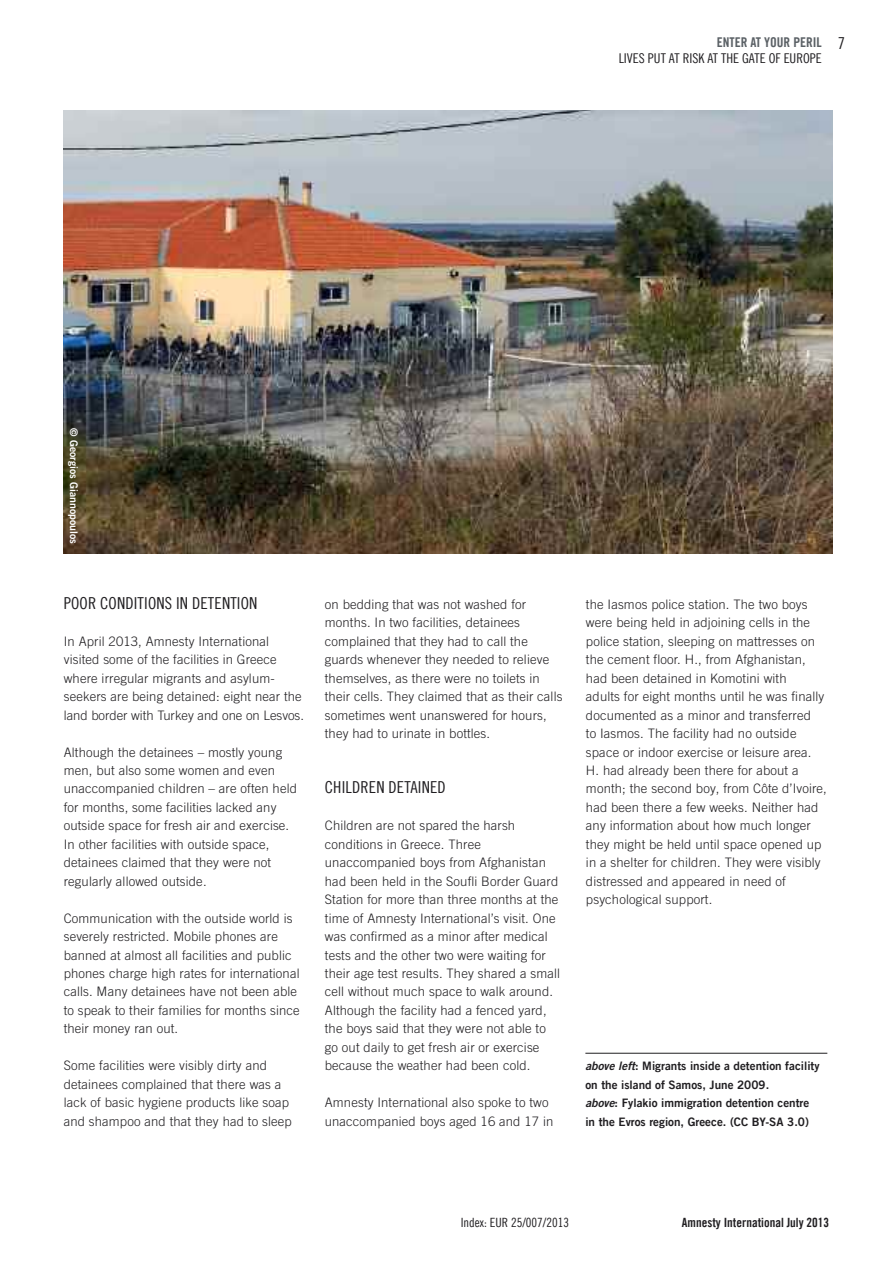
<style>
.page{position:relative;width:893px;height:1263px;background:#fff}
.page>*{position:absolute;margin:0;border:0;box-sizing:border-box;transform-origin:0 0}
.t1{font:16.5px "Amnesty Trade Gothic Cn 18";letter-spacing:.01em;color:#201e21}
.t2{font:13.5px "Amnesty Trade Gothic Cn 18";color:#201e21}
.t3{font:13.5px "Amnesty Trade Gothic Bd Cn 20";color:#5a6065}
.t4{font:300 13.05px/18.5px "Amnesty Trade Gothic";letter-spacing:.01em;color:#201e21}
.t5{font:12.75px "Amnesty Trade Gothic Bd Cn 20";color:#201e21}
.t6{font:12.75px "Amnesty Trade Gothic Cn 18";color:#201e21}
.t7{font:11.7px/18.5px "Amnesty Trade Gothic Bd 2";color:#201e21}
.t8{font:10.5px "Amnesty Trade Gothic Bd 2";color:#fff}
.s1{font-family:"Amnesty Trade Gothic Bd 2 Obl"}
</style>
<div class="page">
<hr style="left:585px;top:1053px;width:242px;height:1px;background:#201e21">
<img style="left:64px;top:111px;width:768px;height:442px">
<p class="t3" style="left:717px;top:34px;width:107px">ENTER AT YOUR PERIL</p>
<p class="t2" style="left:619px;top:50px;width:205px">LIVES PUT AT RISK AT THE GATE OF EUROPE</p>
<p class="t1" style="left:838px;top:33px;width:9px">7</p>
<p class="t8" style="left:80px;top:428px;width:117px;rotate:90deg">© Georgios Giannopoulos</p>
<p class="t1" style="left:64px;top:593px;width:195px">POOR CONDITIONS IN DETENTION</p>
<p class="t4" style="left:64px;top:632px;width:242px">In April 2013, Amnesty International visited some of the facilities in Greece where irregular migrants and asylum&shy;seekers are being detained: eight near the land border with Turkey and one on Lesvos.</p>
<p class="t4" style="left:64px;top:742px;width:235px">Although the detainees – mostly young men, but also some women and even unaccompanied children – are often held for months, some facilities lacked any outside space for fresh air and exercise.<br>In other facilities with outside space, detainees claimed that they were not regularly allowed outside.</p>
<p class="t4" style="left:64px;top:908px;width:237px">Communication with the outside world is severely restricted. Mobile phones are banned at almost all facilities and public phones charge high rates for international calls. Many detainees have not been able to speak to their families for months since their money ran out.</p>
<p class="t4" style="left:64px;top:1056px;width:230px">Some facilities were visibly dirty and detainees complained that there was a lack of basic hygiene products like soap and shampoo and that they had to sleep</p>
<p class="t4" style="left:325px;top:595px;width:239px">on bedding that was not washed for months. In two facilities, detainees complained that they had to call the guards whenever they needed to relieve themselves, as there were no toilets in their cells. They claimed that as their calls sometimes went unanswered for hours, they had to urinate in bottles.</p>
<p class="t1" style="left:325px;top:777px;width:122px">CHILDREN DETAINED</p>
<p class="t4" style="left:325px;top:816px;width:237px">Children are not spared the harsh conditions in Greece. Three unaccompanied boys from Afghanistan had been held in the Soufli Border Guard Station for more than three months at the time of Amnesty International’s visit. One was confirmed as a minor after medical tests and the other two were waiting for their age test results. They shared a small cell without much space to walk around.<br>Although the facility had a fenced yard, the boys said that they were not able to go out daily to get fresh air or exercise because the weather had been cold.</p>
<p class="t4" style="left:325px;top:1093px;width:230px">Amnesty International also spoke to two unaccompanied boys aged 16 and 17 in</p>
<p class="t4" style="left:586px;top:595px;width:242px">the Iasmos police station. The two boys were being held in adjoining cells in the police station, sleeping on mattresses on the cement floor. H., from Afghanistan, had been detained in Komotini with<br>adults for eight months until he was finally documented as a minor and transferred<br>to Iasmos. The facility had no outside space or indoor exercise or leisure area.<br>H. had already been there for about a month; the second boy, from Côte d’Ivoire, had been there a few weeks. Neither had any information about how much longer they might be held until space opened up in a shelter for children. They were visibly distressed and appeared in need of psychological support.</p>
<p class="t7" style="left:585px;top:1056px;width:236px"><span class="s1">above left</span>: Migrants inside a detention facility on the island of Samos, June 2009.<br><span class="s1">above</span>: Fylakio immigration detention centre in the Evros region, Greece. (CC BY-SA 3.0)</p>
<p class="t6" style="left:461px;top:1214px;width:110px">INDEX: EUR 25/007/2013</p>
<p class="t5" style="left:682px;top:1214px;width:149px">Amnesty International July 2013</p>
</div>
